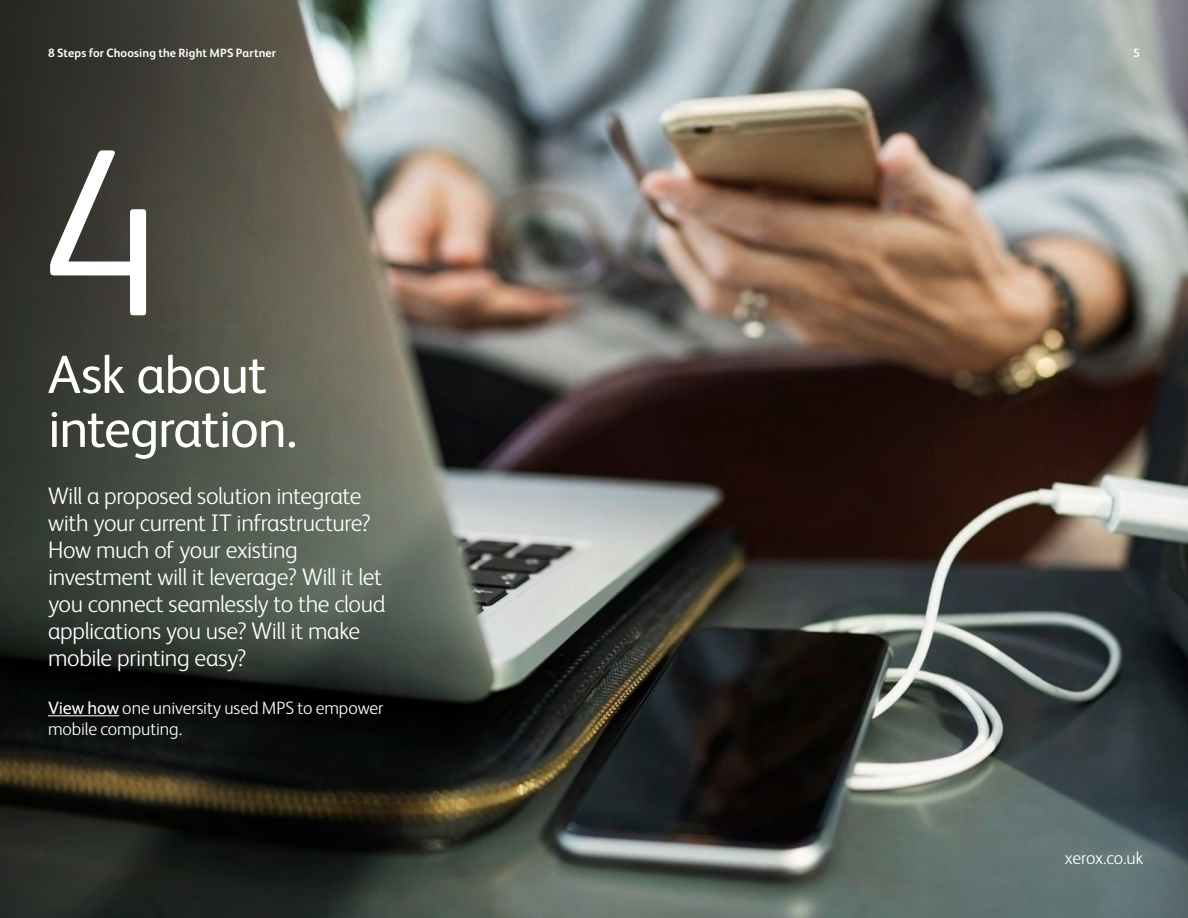
<style>
.page{position:relative;width:1188px;height:918px;background:#fff}
.page>*{position:absolute;margin:0;border:0;box-sizing:border-box;transform-origin:0 0}
.t1{font:300 240px "Xerox Sans";color:#fff}
.t2{font:54px/54px "Xerox Sans";letter-spacing:-.02em;color:#fff}
.t3{font:300 24px/27px "Xerox Sans";letter-spacing:-.015em;color:#fff}
.t4{font:300 18px/21px "Xerox Sans";letter-spacing:-.005em;color:#fff}
.t5{font:700 12px "Xerox Sans";letter-spacing:.01em;color:#fff}
.s1{font-weight:400}
</style>
<div class="page">
<img style="left:0;top:0;width:1188px;height:918px">
<hr style="left:48px;top:715px;width:71px;height:1px;background:#fff">
<p class="t5" style="left:48px;top:45px;width:230px">8 Steps for Choosing the Right MPS Partner</p>
<h1 class="t1" style="left:36px;top:76px;width:131px">4</h1>
<h2 class="t2" style="left:48px;top:345px;width:251px">Ask about integration.</h2>
<p class="t3" style="left:48px;top:481px;width:339px">Will a proposed solution integrate with your current IT infrastructure?<br>How much of your existing investment will it leverage? Will it let you connect seamlessly to the cloud applications you use? Will it make mobile printing easy?</p>
<p class="t4" style="left:48px;top:696px;width:337px"><span class="s1">View how</span> one university used MPS to empower mobile computing.</p>
<p class="t5" style="left:1133px;top:45px;width:8px">5</p>
<p class="t4" style="left:1065px;top:846px;width:80px">xerox.co.uk</p>
</div>
